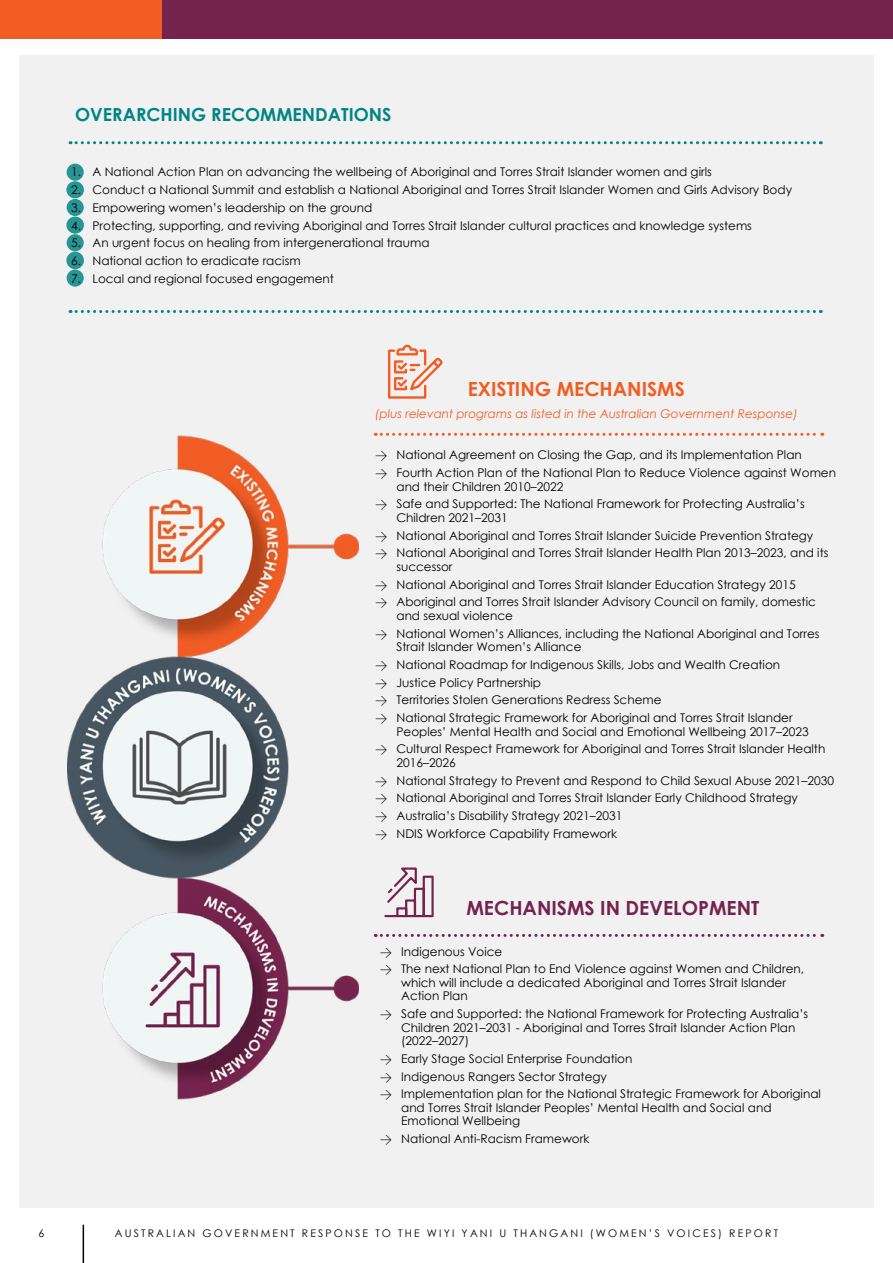
<style>
.page{position:relative;width:893px;height:1263px;background:#fff}
.page>*{position:absolute;margin:0;border:0;box-sizing:border-box;transform-origin:0 0}
.t1{font:700 19.5px "Century Gothic";color:#75234c}
.t2{font:700 19.5px "Century Gothic";color:#f15d22}
.t3{font:700 18px "Century Gothic";color:#008582}
.t4{font:12px/13.5px "Century Gothic";color:#000}
.t5{font:italic 12px "Century Gothic";color:#f15d22}
.t6{font:10.5px "Century Gothic";letter-spacing:.205em;color:#000}
.s1{font-family:"DINOT";font-weight:300}
</style>
<div class="page">
<div style="left:19px;top:55px;width:854px;height:1153px;background:#f1f1f2"></div>
<svg style="left:388px;top:344px;width:55px;height:55px"></svg>
<svg style="left:384px;top:867px;width:50px;height:51px"></svg>
<div style="left:67px;top:164px;width:17px;height:17px;background:#279594;border-radius:50%"></div>
<div style="left:66px;top:181px;width:18px;height:17px;background:#279594;border-radius:50%"></div>
<div style="left:67px;top:199px;width:17px;height:17px;background:#279594;border-radius:50%"></div>
<div style="left:66px;top:217px;width:18px;height:17px;background:#279594;border-radius:50%"></div>
<div style="left:67px;top:234px;width:17px;height:17px;background:#279594;border-radius:50%"></div>
<div style="left:66px;top:252px;width:18px;height:17px;background:#279594;border-radius:50%"></div>
<div style="left:67px;top:269px;width:17px;height:18px;background:#279594;border-radius:50%"></div>
<hr style="left:83px;top:1225px;width:1px;height:38px;background:#000">
<div style="left:0;top:0;width:893px;height:38px;background:#75234c"></div>
<div style="left:0;top:0;width:162px;height:38px;background:#f15d22"></div>
<svg style="left:70px;top:141px;width:751px;height:3px"></svg>
<svg style="left:375px;top:934px;width:448px;height:3px"></svg>
<svg style="left:375px;top:433px;width:448px;height:3px"></svg>
<svg style="left:70px;top:310px;width:751px;height:3px"></svg>
<img style="left:68px;top:436px;width:291px;height:663px">
<p class="t3" style="left:75px;top:100px;width:318px">OVERARCHING RECOMMENDATIONS</p>
<p class="t4" style="left:71px;top:165px;width:642px">1. A National Action Plan on advancing the wellbeing of Aboriginal and Torres Strait Islander women and girls</p>
<p class="t4" style="left:71px;top:183px;width:722px">2. Conduct a National Summit and establish a National Aboriginal and Torres Strait Islander Women and Girls Advisory Body</p>
<p class="t4" style="left:71px;top:201px;width:303px">3. Empowering women’s leadership on the ground</p>
<p class="t4" style="left:71px;top:218px;width:682px">4. Protecting, supporting, and reviving Aboriginal and Torres Strait Islander cultural practices and knowledge systems</p>
<p class="t4" style="left:71px;top:236px;width:360px">5. An urgent focus on healing from intergenerational trauma</p>
<p class="t4" style="left:71px;top:254px;width:231px">6. National action to eradicate racism</p>
<p class="t4" style="left:71px;top:272px;width:264px">7. Local and regional focused engagement</p>
<p class="t2" style="left:468px;top:375px;width:219px">EXISTING MECHANISMS</p>
<p class="t5" style="left:375px;top:405px;width:424px">(plus relevant programs as listed in the Australian Government Response)</p>
<p class="t4" style="left:375px;top:448px;width:428px"><span class="s1">→</span> National Agreement on Closing the Gap, and its Implementation Plan</p>
<p class="t4" style="left:396px;top:466px;width:441px;text-indent:-21px"><span class="s1">→</span> Fourth Action Plan of the National Plan to Reduce Violence against Women and their Children 2010–2022</p>
<p class="t4" style="left:396px;top:497px;width:410px;text-indent:-21px"><span class="s1">→</span> Safe and Supported: The National Framework for Protecting Australia’s<br>Children 2021–2031</p>
<p class="t4" style="left:375px;top:528px;width:440px"><span class="s1">→</span> National Aboriginal and Torres Strait Islander Suicide Prevention Strategy</p>
<p class="t4" style="left:396px;top:546px;width:433px;text-indent:-21px"><span class="s1">→</span> National Aboriginal and Torres Strait Islander Health Plan 2013–2023, and its successor</p>
<p class="t4" style="left:375px;top:577px;width:422px"><span class="s1">→</span> National Aboriginal and Torres Strait Islander Education Strategy 2015</p>
<p class="t4" style="left:396px;top:595px;width:421px;text-indent:-21px"><span class="s1">→</span> Aboriginal and Torres Strait Islander Advisory Council on family, domestic and sexual violence</p>
<p class="t4" style="left:396px;top:626px;width:425px;text-indent:-21px"><span class="s1">→</span> National Women’s Alliances, including the National Aboriginal and Torres<br>Strait Islander Women’s Alliance</p>
<p class="t4" style="left:375px;top:658px;width:406px"><span class="s1">→</span> National Roadmap for Indigenous Skills, Jobs and Wealth Creation</p>
<p class="t4" style="left:375px;top:675px;width:167px"><span class="s1">→</span> Justice Policy Partnership</p>
<p class="t4" style="left:375px;top:693px;width:288px"><span class="s1">→</span> Territories Stolen Generations Redress Scheme</p>
<p class="t4" style="left:396px;top:711px;width:414px;text-indent:-21px"><span class="s1">→</span> National Strategic Framework for Aboriginal and Torres Strait Islander<br>Peoples’ Mental Health and Social and Emotional Wellbeing 2017–2023</p>
<p class="t4" style="left:396px;top:742px;width:430px;text-indent:-21px"><span class="s1">→</span> Cultural Respect Framework for Aboriginal and Torres Strait Islander Health<br>2016–2026</p>
<p class="t4" style="left:375px;top:773px;width:460px"><span class="s1">→</span> National Strategy to Prevent and Respond to Child Sexual Abuse 2021–2030</p>
<p class="t4" style="left:375px;top:791px;width:424px"><span class="s1">→</span> National Aboriginal and Torres Strait Islander Early Childhood Strategy</p>
<p class="t4" style="left:375px;top:809px;width:249px"><span class="s1">→</span> Australia’s Disability Strategy 2021–2031</p>
<p class="t4" style="left:375px;top:827px;width:243px"><span class="s1">→</span> NDIS Workforce Capability Framework</p>
<p class="t1" style="left:466px;top:893px;width:294px">MECHANISMS IN DEVELOPMENT</p>
<p class="t4" style="left:380px;top:944px;width:124px"><span class="s1">→</span> Indigenous Voice</p>
<p class="t4" style="left:401px;top:962px;width:404px;text-indent:-21px"><span class="s1">→</span> The next National Plan to End Violence against Women and Children, which will include a dedicated Aboriginal and Torres Strait Islander<br>Action Plan</p>
<p class="t4" style="left:401px;top:1007px;width:409px;text-indent:-21px"><span class="s1">→</span> Safe and Supported: the National Framework for Protecting Australia’s<br>Children 2021–2031 - Aboriginal and Torres Strait Islander Action Plan (2022–2027)</p>
<p class="t4" style="left:380px;top:1052px;width:254px"><span class="s1">→</span> Early Stage Social Enterprise Foundation</p>
<p class="t4" style="left:380px;top:1069px;width:229px"><span class="s1">→</span> Indigenous Rangers Sector Strategy</p>
<p class="t4" style="left:401px;top:1087px;width:421px;text-indent:-21px"><span class="s1">→</span> Implementation plan for the National Strategic Framework for Aboriginal and Torres Strait Islander Peoples’ Mental Health and Social and<br>Emotional Wellbeing</p>
<p class="t4" style="left:380px;top:1132px;width:211px"><span class="s1">→</span> National Anti-Racism Framework</p>
<p class="t6" style="left:39px;top:1226px;width:7px">6</p>
<p class="t6" style="left:115px;top:1226px;width:665px">AUSTRALIAN GOVERNMENT RESPONSE TO THE WIYI YANI U THANGANI (WOMEN’S VOICES) REPORT</p>
</div>
